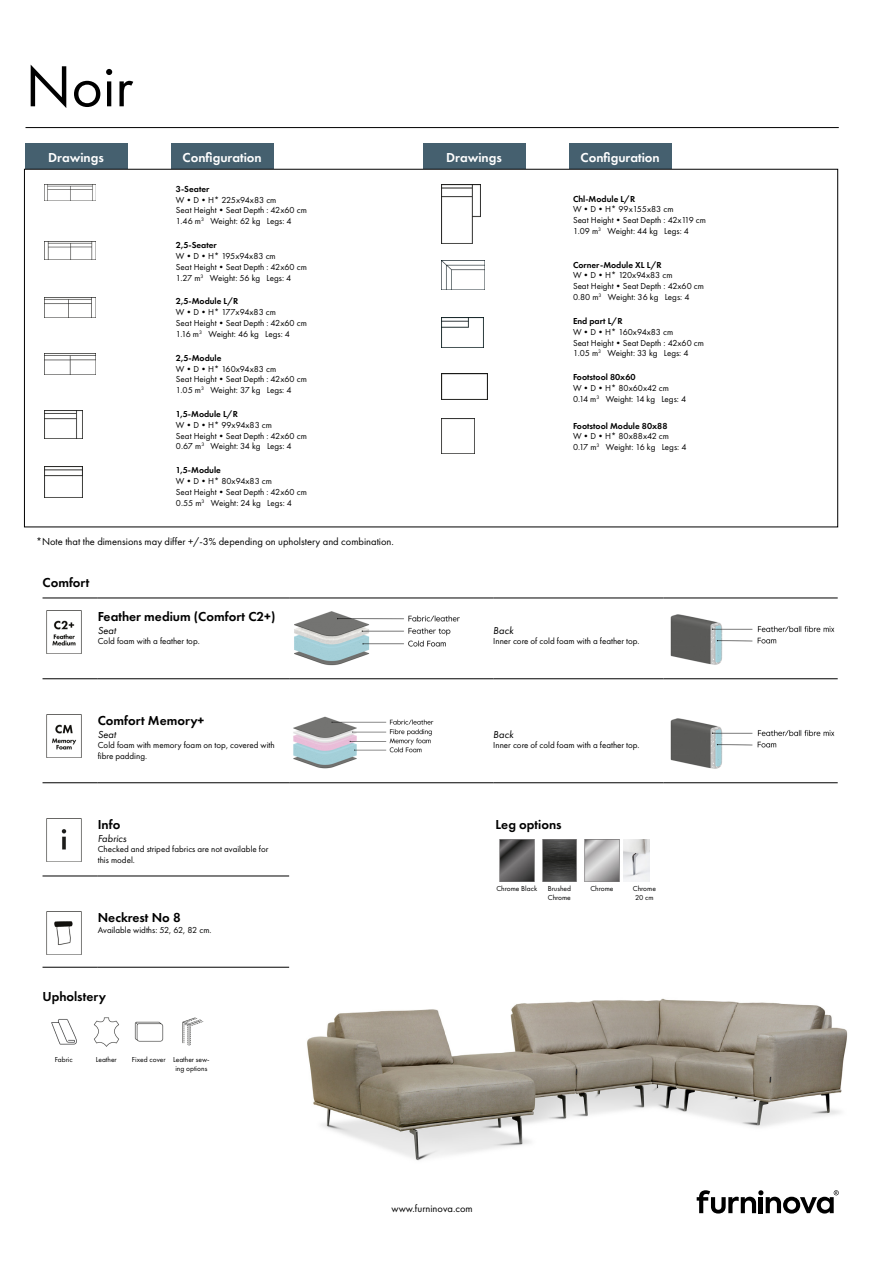
<style>
.page{position:relative;width:893px;height:1263px;background:#fff}
.page>*{position:absolute;margin:0;border:0;box-sizing:border-box;transform-origin:0 0}
.t1{font:60px "Futura PT";color:#000}
.BeskrivningNamn{font:600 13.5px "Futura PT";color:#000}
.Fliktext{font:600 13.5px "Futura PT";color:#fff}
.Teknikrubrik{font:600 13.5px "Futura PT";color:#000}
.Teknikrubrik_Ben{font:600 13.5px "Futura PT";color:#000}
.Beskrivning_Comfort{font:600 13.5px "Futura PT";color:#000}
.Fotnot_mått{font:10.5px "Futura PT";color:#000}
.BeskrivningRubrik{font:italic 10.5px "Futura PT";color:#000}
.BeskrivningText{font:9px/10.8px "Futura PT";color:#000}
.Dimensioner{font:9px "Futura PT";color:#000}
.TabelltextV{font:600 9px "Futura PT";color:#000}
.Ikontext{font:7.5px/9px "Futura PT";color:#000;text-align:center}
</style>
<div class="page">
<hr style="left:26px;top:127px;width:813px;height:1px;background:#000">
<div style="left:25px;top:144px;width:102px;height:25px;background:#45606f"></div>
<div style="left:423px;top:144px;width:102px;height:25px;background:#45606f"></div>
<div style="left:171px;top:144px;width:102px;height:25px;background:#45606f"></div>
<div style="left:569px;top:144px;width:102px;height:25px;background:#45606f"></div>
<img style="left:44px;top:185px;width:51px;height:16px">
<img style="left:44px;top:241px;width:51px;height:19px">
<img style="left:44px;top:298px;width:48px;height:19px">
<img style="left:44px;top:354px;width:51px;height:21px">
<img style="left:44px;top:410px;width:38px;height:29px">
<img style="left:44px;top:466px;width:38px;height:32px">
<img style="left:283px;top:839px;width:565px;height:322px">
<hr style="left:43px;top:598px;width:55px;height:1px;background:#000">
<hr style="left:98px;top:598px;width:191px;height:1px;background:#000">
<hr style="left:289px;top:598px;width:204px;height:1px;background:#000">
<hr style="left:493px;top:598px;width:170px;height:1px;background:#000">
<hr style="left:663px;top:598px;width:175px;height:1px;background:#000">
<hr style="left:43px;top:678px;width:55px;height:1px;background:#000">
<hr style="left:98px;top:678px;width:191px;height:1px;background:#000">
<hr style="left:289px;top:678px;width:204px;height:1px;background:#000">
<hr style="left:493px;top:678px;width:170px;height:1px;background:#000">
<hr style="left:663px;top:678px;width:175px;height:1px;background:#000">
<img style="left:46px;top:611px;width:36px;height:42px">
<img style="left:294px;top:611px;width:166px;height:55px">
<img style="left:670px;top:614px;width:165px;height:51px">
<hr style="left:43px;top:782px;width:55px;height:1px;background:#000">
<hr style="left:98px;top:782px;width:191px;height:1px;background:#000">
<hr style="left:289px;top:782px;width:204px;height:1px;background:#000">
<hr style="left:493px;top:782px;width:170px;height:1px;background:#000">
<hr style="left:663px;top:782px;width:175px;height:1px;background:#000">
<img style="left:46px;top:715px;width:36px;height:42px">
<img style="left:293px;top:716px;width:141px;height:53px">
<img style="left:670px;top:718px;width:165px;height:51px">
<hr style="left:43px;top:876px;width:55px;height:1px;background:#000">
<hr style="left:98px;top:876px;width:191px;height:1px;background:#000">
<img style="left:46px;top:819px;width:36px;height:42px">
<hr style="left:43px;top:967px;width:55px;height:1px;background:#000">
<hr style="left:98px;top:967px;width:191px;height:1px;background:#000">
<img style="left:46px;top:912px;width:36px;height:42px">
<img style="left:51px;top:1019px;width:26px;height:26px">
<svg style="left:94px;top:1017px;width:25px;height:30px"></svg>
<svg style="left:134px;top:1021px;width:30px;height:21px"></svg>
<svg style="left:182px;top:1017px;width:22px;height:29px"></svg>
<img style="left:496px;top:839px;width:42px;height:43px">
<svg style="left:538px;top:839px;width:43px;height:43px"></svg>
<svg style="left:581px;top:839px;width:42px;height:43px;background:#c3c2c2"></svg>
<svg style="left:623px;top:839px;width:26px;height:43px"></svg>
<img style="left:441px;top:185px;width:39px;height:59px">
<img style="left:441px;top:261px;width:44px;height:29px">
<img style="left:441px;top:317px;width:42px;height:30px">
<img style="left:441px;top:373px;width:46px;height:27px">
<img style="left:441px;top:419px;width:33px;height:34px">
<svg style="left:697px;top:1190px;width:142px;height:23px"></svg>
<h1 class="t1" style="left:26px;top:51px;width:109px">Noir</h1>
<p class="Fliktext" style="left:48px;top:149px;width:57px">Drawings</p>
<p class="Fliktext" style="left:183px;top:149px;width:81px">Configuration</p>
<p class="Fliktext" style="left:446px;top:149px;width:57px">Drawings</p>
<p class="Fliktext" style="left:581px;top:149px;width:81px">Configuration</p>
<p class="TabelltextV" style="left:176px;top:183px;width:35px">3-Seater</p>
<p class="Dimensioner" style="left:176px;top:194px;width:102px">W•D•H* 225x94x83 cm</p>
<p class="BeskrivningText" style="left:176px;top:205px;width:132px">Seat Height•Seat Depth : 42x60 cm</p>
<p class="BeskrivningText" style="left:176px;top:216px;width:117px">1.46 m<sup>3</sup> Weight: 62 kg Legs: 4</p>
<p class="TabelltextV" style="left:176px;top:239px;width:42px">2,5-Seater</p>
<p class="Dimensioner" style="left:176px;top:251px;width:101px">W•D•H* 195x94x83 cm</p>
<p class="BeskrivningText" style="left:176px;top:261px;width:132px">Seat Height•Seat Depth : 42x60 cm</p>
<p class="BeskrivningText" style="left:176px;top:272px;width:117px">1.27 m<sup>3</sup> Weight: 56 kg Legs: 4</p>
<p class="TabelltextV" style="left:176px;top:296px;width:64px">2,5-Module L/R</p>
<p class="Dimensioner" style="left:176px;top:307px;width:102px">W•D•H* 177x94x83 cm</p>
<p class="BeskrivningText" style="left:176px;top:318px;width:132px">Seat Height•Seat Depth : 42x60 cm</p>
<p class="BeskrivningText" style="left:176px;top:328px;width:116px">1.16 m<sup>3</sup> Weight: 46 kg Legs: 4</p>
<p class="TabelltextV" style="left:176px;top:352px;width:47px">2,5-Module</p>
<p class="Dimensioner" style="left:176px;top:363px;width:102px">W•D•H* 160x94x83 cm</p>
<p class="BeskrivningText" style="left:176px;top:374px;width:132px">Seat Height•Seat Depth : 42x60 cm</p>
<p class="BeskrivningText" style="left:176px;top:385px;width:117px">1.05 m<sup>3</sup> Weight: 37 kg Legs: 4</p>
<p class="TabelltextV" style="left:176px;top:408px;width:63px">1,5-Module L/R</p>
<p class="Dimensioner" style="left:176px;top:419px;width:98px">W•D•H* 99x94x83 cm</p>
<p class="BeskrivningText" style="left:176px;top:430px;width:132px">Seat Height•Seat Depth : 42x60 cm</p>
<p class="BeskrivningText" style="left:176px;top:441px;width:117px">0.67 m<sup>3</sup> Weight: 34 kg Legs: 4</p>
<p class="TabelltextV" style="left:176px;top:465px;width:46px">1,5-Module</p>
<p class="Dimensioner" style="left:176px;top:476px;width:98px">W•D•H* 80x94x83 cm</p>
<p class="BeskrivningText" style="left:176px;top:486px;width:132px">Seat Height•Seat Depth : 42x60 cm</p>
<p class="BeskrivningText" style="left:176px;top:497px;width:117px">0.55 m<sup>3</sup> Weight: 24 kg Legs: 4</p>
<p class="Fotnot_mått" style="left:36px;top:535px;width:359px">*Note that the dimensions may differ +/-3% depending on upholstery and combination.</p>
<p class="Beskrivning_Comfort" style="left:43px;top:574px;width:49px">Comfort</p>
<p class="BeskrivningNamn" style="left:98px;top:608px;width:179px">Feather medium (Comfort C2+)</p>
<p class="BeskrivningRubrik" style="left:98px;top:624px;width:20px">Seat</p>
<p class="BeskrivningText" style="left:98px;top:636px;width:104px">Cold foam with a feather top.</p>
<p class="BeskrivningNamn" style="left:98px;top:712px;width:108px">Comfort Memory+</p>
<p class="BeskrivningRubrik" style="left:98px;top:728px;width:20px">Seat</p>
<p class="BeskrivningText" style="left:98px;top:740px;width:178px">Cold foam with memory foam on top, covered with fibre padding.</p>
<p class="BeskrivningNamn" style="left:98px;top:816px;width:24px">Info</p>
<p class="BeskrivningRubrik" style="left:98px;top:832px;width:30px">Fabrics</p>
<p class="BeskrivningText" style="left:98px;top:844px;width:172px">Checked and striped fabrics are not available for this model.</p>
<p class="BeskrivningNamn" style="left:98px;top:909px;width:84px">Neckrest No 8</p>
<p class="BeskrivningText" style="left:98px;top:924px;width:115px">Available widths: 52, 62, 82 cm.</p>
<p class="Teknikrubrik" style="left:43px;top:988px;width:65px">Upholstery</p>
<p class="Ikontext" style="left:55px;top:1055px;width:19px">Fabric</p>
<p class="Ikontext" style="left:96px;top:1055px;width:23px">Leather</p>
<p class="Ikontext" style="left:132px;top:1055px;width:35px">Fixed cover</p>
<p class="Ikontext" style="left:173px;top:1055px;width:38px">Leather sew&shy;ing options</p>
<p class="TabelltextV" style="left:573px;top:193px;width:64px">Chl-Module L/R</p>
<p class="Dimensioner" style="left:573px;top:204px;width:102px">W•D•H* 99x155x83 cm</p>
<p class="BeskrivningText" style="left:573px;top:215px;width:135px">Seat Height•Seat Depth : 42x119 cm</p>
<p class="BeskrivningText" style="left:573px;top:226px;width:117px">1.09 m<sup>3</sup> Weight: 44 kg Legs: 4</p>
<p class="TabelltextV" style="left:573px;top:259px;width:90px">Corner-Module XL L/R</p>
<p class="Dimensioner" style="left:573px;top:270px;width:101px">W•D•H* 120x94x83 cm</p>
<p class="BeskrivningText" style="left:573px;top:281px;width:132px">Seat Height•Seat Depth : 42x60 cm</p>
<p class="BeskrivningText" style="left:573px;top:292px;width:118px">0.80 m<sup>3</sup> Weight: 36 kg Legs: 4</p>
<p class="TabelltextV" style="left:573px;top:315px;width:51px">End part L/R</p>
<p class="Dimensioner" style="left:573px;top:326px;width:102px">W•D•H* 160x94x83 cm</p>
<p class="BeskrivningText" style="left:573px;top:337px;width:132px">Seat Height•Seat Depth : 42x60 cm</p>
<p class="BeskrivningText" style="left:573px;top:348px;width:117px">1.05 m<sup>3</sup> Weight: 33 kg Legs: 4</p>
<p class="TabelltextV" style="left:573px;top:372px;width:64px">Footstool 80x60</p>
<p class="Dimensioner" style="left:573px;top:383px;width:98px">W•D•H* 80x60x42 cm</p>
<p class="BeskrivningText" style="left:573px;top:393px;width:115px">0.14 m<sup>3</sup> Weight: 14 kg Legs: 4</p>
<p class="TabelltextV" style="left:573px;top:420px;width:96px">Footstool Module 80x88</p>
<p class="Dimensioner" style="left:573px;top:431px;width:98px">W•D•H* 80x88x42 cm</p>
<p class="BeskrivningText" style="left:573px;top:442px;width:115px">0.17 m<sup>3</sup> Weight: 16 kg Legs: 4</p>
<p class="BeskrivningRubrik" style="left:493px;top:624px;width:22px">Back</p>
<p class="BeskrivningText" style="left:493px;top:636px;width:148px">Inner core of cold foam with a feather top.</p>
<p class="BeskrivningRubrik" style="left:493px;top:728px;width:22px">Back</p>
<p class="BeskrivningText" style="left:493px;top:740px;width:148px">Inner core of cold foam with a feather top.</p>
<p class="Teknikrubrik_Ben" style="left:496px;top:816px;width:68px">Leg options</p>
<p class="Ikontext" style="left:496px;top:884px;width:42px">Chrome Black</p>
<p class="Ikontext" style="left:548px;top:884px;width:25px;text-align:left">Brushed<br>Chrome</p>
<p class="Ikontext" style="left:590px;top:884px;width:25px">Chrome</p>
<p class="Ikontext" style="left:633px;top:884px;width:25px">Chrome<br>20 cm</p>
<p class="Fotnot_mått" style="left:392px;top:1202px;width:83px">www.furninova.com</p>
</div>
